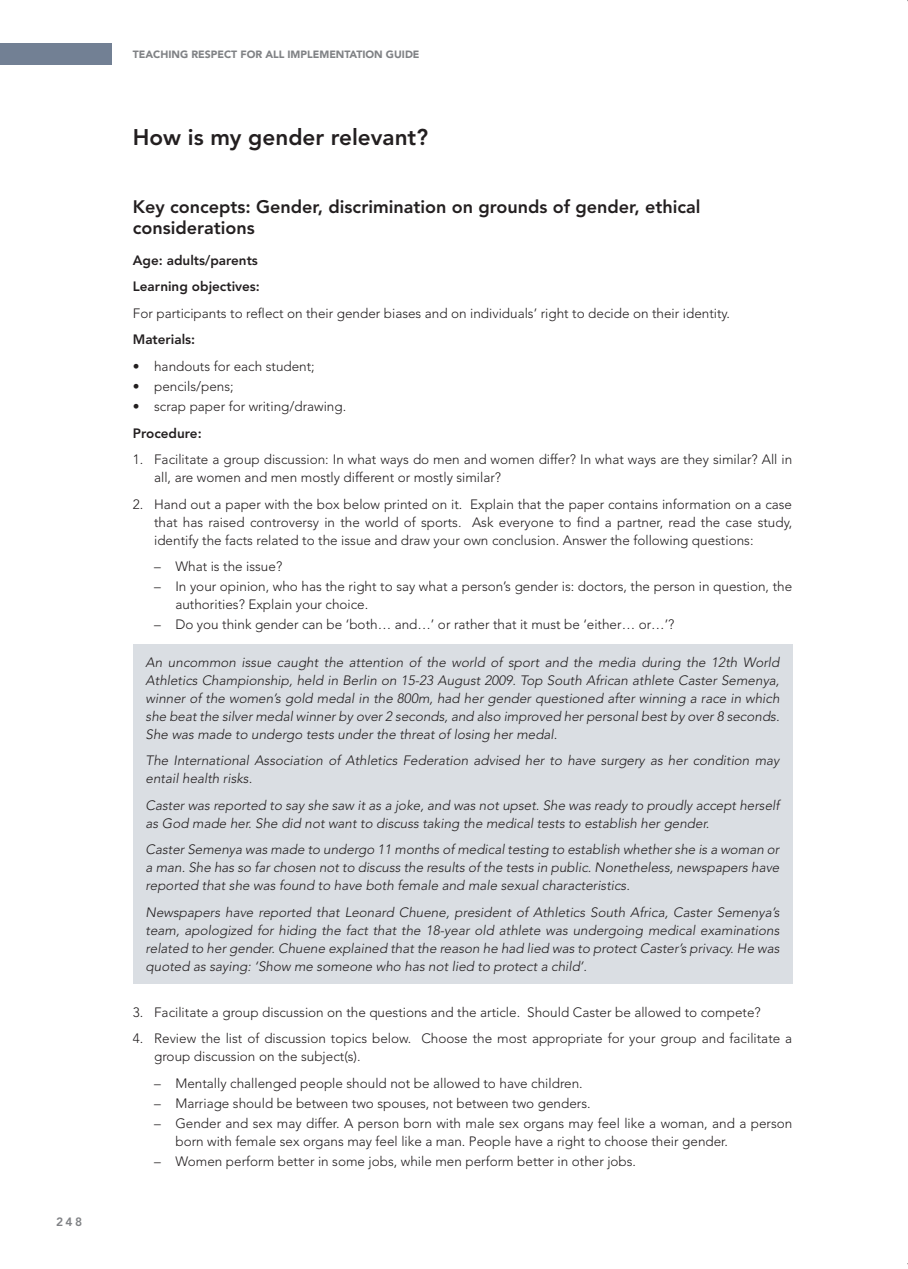
<style>
.page{position:relative;width:908px;height:1269px;background:#fff}
.page>*{position:absolute;margin:0;border:0;box-sizing:border-box;transform-origin:0 0}
.t1{font:800 22.5px "Avenir LT Std";color:#231f20}
.t2{font:800 18px/21px "Avenir LT Std";color:#231f20}
.t3{font:300 13.5px/18px "Avenir LT Std";color:#231f20}
.t4{font:italic 300 13.5px/18px "Avenir LT Std";color:#231f20;text-align:justify}
.t5{font:800 13.5px/26.5px "Avenir LT Std";color:#231f20}
.t6{font:800 12px "Avenir LT Std";color:#808285}
.t7{font:900 10.5px "Avenir LT Std";color:#808285}
</style>
<div class="page">
<div style="left:0;top:43px;width:112px;height:21px;background:#728094"></div>
<div style="left:133px;top:644px;width:659px;height:340px;background:#dadee3"></div>
<p class="t6" style="left:56px;top:1214px;width:28px">248</p>
<p class="t7" style="left:133px;top:48px;width:288px">TEACHING RESPECT FOR ALL IMPLEMENTATION GUIDE</p>
<h1 class="t1" style="left:133px;top:124px;width:297px">How is my gender relevant?</h1>
<h2 class="t2" style="left:133px;top:196px;width:569px">Key concepts: Gender, discrimination on grounds of gender, ethical considerations</h2>
<p class="t5" style="left:133px;top:247px;width:129px">Age: adults/parents<br>Learning objectives:</p>
<p class="t3" style="left:133px;top:304px;width:598px">For participants to reflect on their gender biases and on individuals’ right to decide on their identity.</p>
<p class="t5" style="left:133px;top:326px;width:64px">Materials:</p>
<p class="t3" style="left:133px;top:357px;width:183px">• handouts for each student;</p>
<p class="t3" style="left:133px;top:377px;width:102px">• pencils/pens;</p>
<p class="t3" style="left:133px;top:397px;width:215px">• scrap paper for writing/drawing.</p>
<p class="t5" style="left:133px;top:420px;width:70px">Procedure:</p>
<p class="t3" style="left:154px;top:450px;width:639px;text-indent:-21px">1. Facilitate a group discussion: In what ways do men and women differ? In what ways are they similar? All in all, are women and men mostly different or mostly similar?</p>
<p class="t3" style="left:154px;top:495px;width:639px;text-align:justify;text-indent:-21px">2. Hand out a paper with the box below printed on it. Explain that the paper contains information on a case that has raised controversy in the world of sports. Ask everyone to find a partner, read the case study, identify the facts related to the issue and draw your own conclusion. Answer the following questions:</p>
<p class="t3" style="left:154px;top:557px;width:130px">– What is the issue?</p>
<p class="t3" style="left:175px;top:577px;width:618px;text-indent:-21px">– In your opinion, who has the right to say what a person’s gender is: doctors, the person in question, the authorities? Explain your choice.</p>
<p class="t3" style="left:154px;top:616px;width:522px">– Do you think gender can be ‘both… and…’ or rather that it must be ‘either… or…’?</p>
<p class="t4" style="left:146px;top:653px;width:635px">An uncommon issue caught the attention of the world of sport and the media during the 12th World Athletics Championship, held in Berlin on 15-23 August 2009. Top South African athlete Caster Semenya, winner of the women’s gold medal in the 800m, had her gender questioned after winning a race in which she beat the silver medal winner by over 2 seconds, and also improved her personal best by over 8 seconds.<br>She was made to undergo tests under the threat of losing her medal.</p>
<p class="t4" style="left:146px;top:752px;width:635px">The International Association of Athletics Federation advised her to have surgery as her condition may entail health risks.</p>
<p class="t4" style="left:146px;top:796px;width:635px">Caster was reported to say she saw it as a joke, and was not upset. She was ready to proudly accept herself as God made her. She did not want to discuss taking the medical tests to establish her gender.</p>
<p class="t4" style="left:146px;top:841px;width:635px">Caster Semenya was made to undergo 11 months of medical testing to establish whether she is a woman or a man. She has so far chosen not to discuss the results of the tests in public. Nonetheless, newspapers have reported that she was found to have both female and male sexual characteristics.</p>
<p class="t4" style="left:146px;top:903px;width:635px">Newspapers have reported that Leonard Chuene, president of Athletics South Africa, Caster Semenya’s team, apologized for hiding the fact that the 18-year old athlete was undergoing medical examinations related to her gender. Chuene explained that the reason he had lied was to protect Caster’s privacy. He was quoted as saying: ‘Show me someone who has not lied to protect a child’.</p>
<p class="t3" style="left:133px;top:1003px;width:629px">3. Facilitate a group discussion on the questions and the article. Should Caster be allowed to compete?</p>
<p class="t3" style="left:154px;top:1030px;width:639px;text-indent:-21px">4. Review the list of discussion topics below. Choose the most appropriate for your group and facilitate a group discussion on the subject(s).</p>
<p class="t3" style="left:154px;top:1074px;width:430px">– Mentally challenged people should not be allowed to have children.</p>
<p class="t3" style="left:154px;top:1094px;width:438px">– Marriage should be between two spouses, not between two genders.</p>
<p class="t3" style="left:175px;top:1114px;width:618px;text-indent:-21px">– Gender and sex may differ. A person born with male sex organs may feel like a woman, and a person born with female sex organs may feel like a man. People have a right to choose their gender.</p>
<p class="t3" style="left:154px;top:1152px;width:483px">– Women perform better in some jobs, while men perform better in other jobs.</p>
</div>
